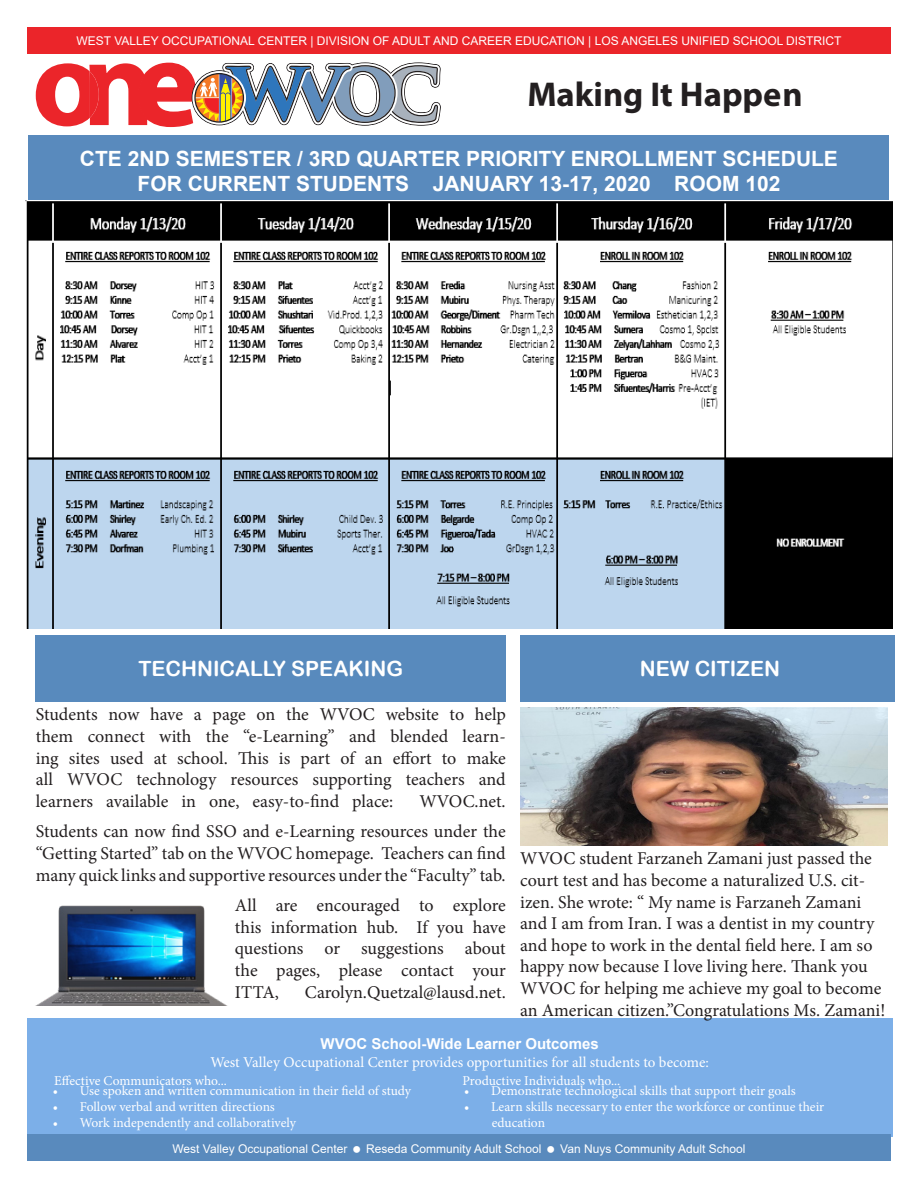
<style>
.page{position:relative;width:918px;height:1188px;background:#fff}
.page>*{position:absolute;margin:0;border:0;box-sizing:border-box;transform-origin:0 0}
.t1{font:700 34.5px "Myriad Pro";color:#231f20}
.t2{font:700 21px "Arial";color:#fff}
.t3{font:21px "Arial Rounded MT Bold";color:#fff}
.t4{font:18px/21.6px "Minion Pro";letter-spacing:-.005em;color:#231f20;text-align:justify}
.t5{font:15px "Minion Pro";color:#fff}
.t6{font:700 15px "Arial";color:#fff}
.t7{font:13.5px "Minion Pro";color:#fff}
.t8{font:12px "Arial";color:#fff}
</style>
<div class="page">
<div style="left:29px;top:136px;width:860px;height:70px;background:#598abd"></div>
<div style="left:27px;top:27px;width:864px;height:27px;background:#eb252a"></div>
<svg style="left:36px;top:62px;width:405px;height:66px"></svg>
<div style="left:27px;top:1019px;width:865px;height:118px;background:#7cafe8"></div>
<div style="left:27px;top:1134px;width:864px;height:27px;background:#598abd"></div>
<img style="left:520px;top:707px;width:367px;height:139px">
<img style="left:26px;top:201px;width:866px;height:427px">
<img style="left:37px;top:905px;width:189px;height:100px">
<div style="left:36px;top:635px;width:470px;height:67px;background:#588abd"></div>
<div style="left:520px;top:635px;width:374px;height:67px;background:#588abd"></div>
<p class="t8" style="left:77px;top:32px;width:767px">WEST VALLEY OCCUPATIONAL CENTER | DIVISION OF ADULT AND CAREER EDUCATION | LOS ANGELES UNIFIED SCHOOL DISTRICT</p>
<h1 class="t1" style="left:527px;top:72px;width:277px">Making It Happen</h1>
<p class="t2" style="left:80px;top:144px;width:760px">CTE 2ND SEMESTER / 3RD QUARTER PRIORITY ENROLLMENT SCHEDULE</p>
<p class="t2" style="left:138px;top:169px;width:644px">FOR CURRENT STUDENTS JANUARY 13-17, 2020 ROOM 102</p>
<p class="t3" style="left:138px;top:656px;width:266px">TECHNICALLY SPEAKING</p>
<p class="t3" style="left:640px;top:656px;width:142px">NEW CITIZEN</p>
<p class="t4" style="left:36px;top:704px;width:472px">Students now have a page on the WVOC website to help them connect with the “e-Learning” and blended learn&shy;ing sites used at school. This is part of an effort to make all WVOC technology resources supporting teachers and learners available in one, easy-to-find place:</p>
<p class="t4" style="left:419px;top:790px;width:88px">WVOC.net.</p>
<p class="t4" style="left:36px;top:821px;width:472px">Students can now find SSO and e-Learning resources under the “Getting Started” tab on the WVOC homepage. Teachers can find many quick links and supportive resources under the “Faculty” tab.</p>
<p class="t4" style="left:235px;top:895px;width:272px">All are encouraged to explore this information hub. If you have questions or suggestions about the pages, please contact your ITTA,</p>
<p class="t4" style="left:305px;top:981px;width:202px">Carolyn.Quetzal@lausd.net.</p>
<p class="t4" style="left:520px;top:848px;width:367px;text-align:left">WVOC student Farzaneh Zamani just passed the court test and has become a naturalized U.S. cit&shy;izen. She wrote: “ My name is Farzaneh Zamani and I am from Iran. I was a dentist in my country and hope to work in the dental field here. I am so happy now because I love living here. Thank you WVOC for helping me achieve my goal to become an American citizen.”Congratulations Ms. Zamani!</p>
<p class="t6" style="left:321px;top:1033px;width:280px">WVOC School-Wide Learner Outcomes</p>
<p class="t5" style="left:210px;top:1052px;width:500px">West Valley Occupational Center provides opportunities for all students to become:</p>
<p class="t7" style="left:54px;top:1072px;width:174px">Effective Communicators who...</p>
<p class="t7" style="left:462px;top:1072px;width:159px">Productive Individuals who...</p>
<p class="t7" style="left:53px;top:1081px;width:360px">• Use spoken and written communication in their field of study</p>
<p class="t7" style="left:53px;top:1098px;width:224px">• Follow verbal and written directions</p>
<p class="t7" style="left:53px;top:1114px;width:245px">• Work independently and collaboratively</p>
<p class="t7" style="left:464px;top:1081px;width:333px">• Demonstrate technological skills that support their goals</p>
<p class="t7" style="left:464px;top:1098px;width:362px">• Learn skills necessary to enter the workforce or continue their</p>
<p class="t7" style="left:492px;top:1114px;width:55px">education</p>
<p class="t8" style="left:173px;top:1140px;width:176px">West Valley Occupational Center</p>
<p class="t8" style="left:366px;top:1140px;width:177px">Reseda Community Adult School</p>
<p class="t8" style="left:560px;top:1140px;width:187px">Van Nuys Community Adult School</p>
</div>
